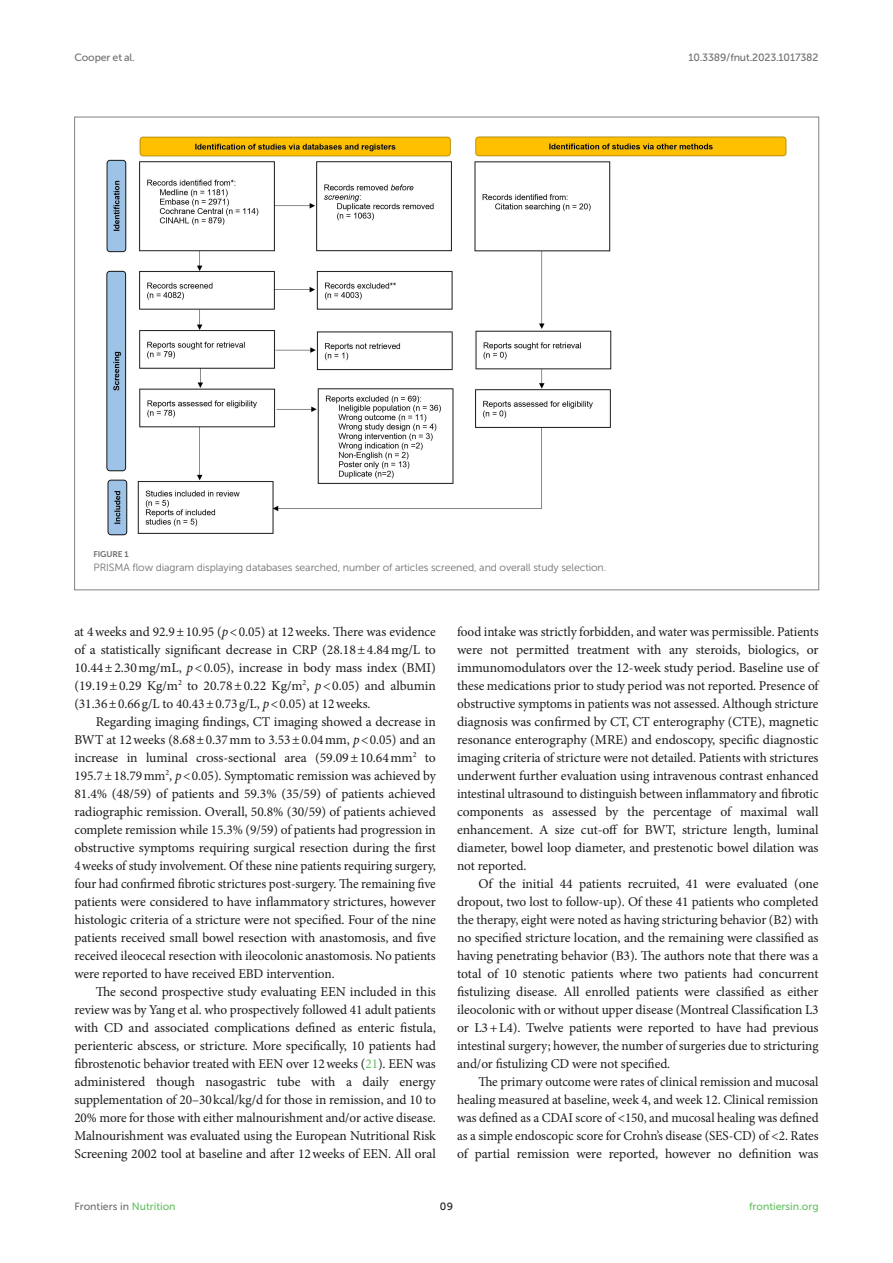
<style>
.page{position:relative;width:893px;height:1263px;background:#fff}
.page>*{position:absolute;margin:0;border:0;box-sizing:border-box;transform-origin:0 0}
.TEXT{font:13.5px/18px "Minion Pro";letter-spacing:-.005em;color:#1b1c1b;text-align:justify}
.FIG_LEG{font:10.5px "Museo Sans 300";letter-spacing:-.01em;color:#706f70}
.t1{font:10.5px "Museo Sans 500";letter-spacing:-.015em;color:#706f70}
.t2{font:10.5px "Museo Sans 500";color:#65c161}
.t3{font:10.5px "Museo Sans 500";color:#1b1c1b}
.FIG_HD{font:8.25px "Museo Sans 700";letter-spacing:-.01em;color:#706f70}
.s1{font-style:italic}
.s2{color:#65c161}
</style>
<div class="page">
<img style="left:106px;top:136px;width:681px;height:400px">
<p class="t1" style="left:74px;top:51px;width:62px">Cooper et al.</p>
<p class="t1" style="left:688px;top:51px;width:132px">10.3389/fnut.2023.1017382</p>
<p class="FIG_HD" style="left:94px;top:550px;width:37px">FIGURE 1</p>
<p class="FIG_LEG" style="left:94px;top:562px;width:514px">PRISMA flow diagram displaying databases searched, number of articles screened, and overall study selection.</p>
<p class="TEXT" style="left:74px;top:623px;width:363px">at 4weeks and 92.9±10.95 (<span class="s1">p</span>&lt;0.05) at 12weeks. There was evidence of a statistically significant decrease in CRP (28.18±4.84mg/L to 10.44±2.30mg/mL, <span class="s1">p</span>&lt;0.05), increase in body mass index (BMI) (19.19±0.29 Kg/m<sup>2</sup> to 20.78±0.22 Kg/m<sup>2</sup>, <span class="s1">p</span>&lt;0.05) and albumin (31.36±0.66g/L to 40.43±0.73g/L, <span class="s1">p</span>&lt;0.05) at 12weeks.</p>
<p class="TEXT" style="left:74px;top:713px;width:363px;text-indent:21px">Regarding imaging findings, CT imaging showed a decrease in BWT at 12weeks (8.68±0.37mm to 3.53±0.04mm, <span class="s1">p</span>&lt;0.05) and an increase in luminal cross-sectional area (59.09±10.64mm<sup>2</sup> to 195.7±18.79mm<sup>2</sup>, <span class="s1">p</span>&lt;0.05). Symptomatic remission was achieved by 81.4% (48/59) of patients and 59.3% (35/59) of patients achieved radiographic remission. Overall, 50.8% (30/59) of patients achieved complete remission while 15.3% (9/59) of patients had progression in obstructive symptoms requiring surgical resection during the first 4weeks of study involvement. Of these nine patients requiring surgery, four had confirmed fibrotic strictures post-surgery. The remaining five patients were considered to have inflammatory strictures, however histologic criteria of a stricture were not specified. Four of the nine patients received small bowel resection with anastomosis, and five received ileocecal resection with ileocolonic anastomosis. No patients were reported to have received EBD intervention.</p>
<p class="TEXT" style="left:74px;top:983px;width:363px;text-indent:21px">The second prospective study evaluating EEN included in this review was by Yang et al. who prospectively followed 41 adult patients with CD and associated complications defined as enteric fistula, perienteric abscess, or stricture. More specifically, 10 patients had fibrostenotic behavior treated with EEN over 12weeks (<span class="s2">21</span>). EEN was administered though nasogastric tube with a daily energy supplementation of 20–30kcal/kg/d for those in remission, and 10 to 20% more for those with either malnourishment and/or active disease.<br>Malnourishment was evaluated using the European Nutritional Risk Screening 2002 tool at baseline and after 12weeks of EEN. All oral</p>
<p class="TEXT" style="left:457px;top:623px;width:363px">food intake was strictly forbidden, and water was permissible. Patients were not permitted treatment with any steroids, biologics, or immunomodulators over the 12-week study period. Baseline use of these medications prior to study period was not reported. Presence of obstructive symptoms in patients was not assessed. Although stricture diagnosis was confirmed by CT, CT enterography (CTE), magnetic resonance enterography (MRE) and endoscopy, specific diagnostic imaging criteria of stricture were not detailed. Patients with strictures underwent further evaluation using intravenous contrast enhanced intestinal ultrasound to distinguish between inflammatory and fibrotic components as assessed by the percentage of maximal wall enhancement. A size cut-off for BWT, stricture length, luminal diameter, bowel loop diameter, and prestenotic bowel dilation was not reported.</p>
<p class="TEXT" style="left:457px;top:875px;width:363px;text-indent:21px">Of the initial 44 patients recruited, 41 were evaluated (one dropout, two lost to follow-up). Of these 41 patients who completed the therapy, eight were noted as having stricturing behavior (B2) with no specified stricture location, and the remaining were classified as having penetrating behavior (B3). The authors note that there was a total of 10 stenotic patients where two patients had concurrent fistulizing disease. All enrolled patients were classified as either ileocolonic with or without upper disease (Montreal Classification L3 or L3+L4). Twelve patients were reported to have had previous intestinal surgery; however, the number of surgeries due to stricturing and/or fistulizing CD were not specified.</p>
<p class="TEXT" style="left:457px;top:1073px;width:363px;text-indent:21px">The primary outcome were rates of clinical remission and mucosal healing measured at baseline, week 4, and week 12. Clinical remission was defined as a CDAI score of &lt;150, and mucosal healing was defined as a simple endoscopic score for Crohn’s disease (SES-CD) of &lt;2. Rates of partial remission were reported, however no definition was</p>
<p class="t1" style="left:74px;top:1200px;width:103px">Frontiers in <span class="s2">Nutrition</span></p>
<p class="t3" style="left:440px;top:1200px;width:15px">09</p>
<p class="t2" style="left:749px;top:1200px;width:71px">frontiersin.org</p>
</div>
